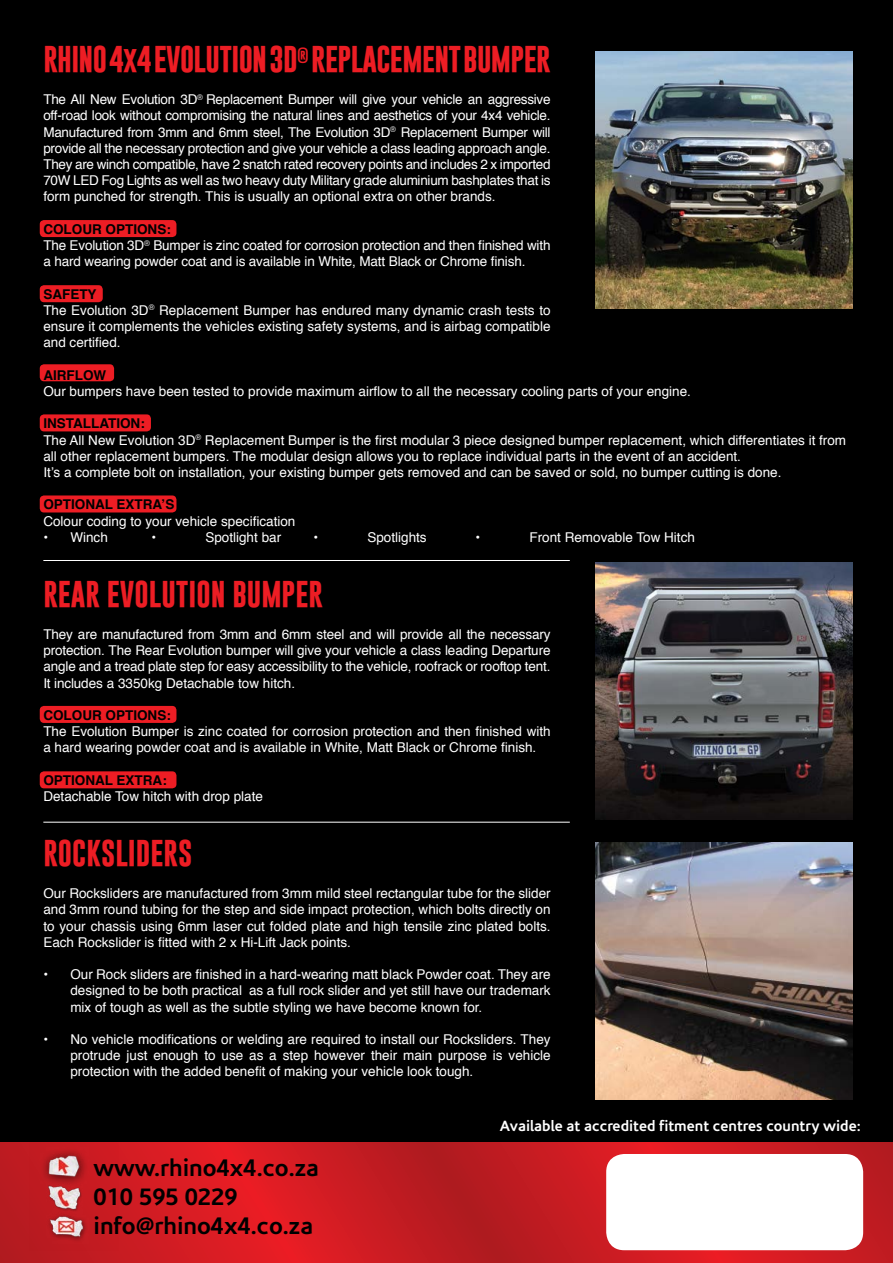
<style>
.page{position:relative;width:893px;height:1263px;background:#000}
.page>*{position:absolute;margin:0;border:0;box-sizing:border-box;transform-origin:0 0}
.t1{font:700 27px "Gobold";letter-spacing:-.025em;color:#ed1d24}
.t2{font:700 27px "Gobold";color:#ed1d24}
.t3{font:700 24px/28.8px "Corisande";color:#000}
.t4{font:700 15px "Corisande";color:#fff}
.t5{font:13.5px/16.2px "Helvetica";color:#fff;text-align:justify}
.t6{font:700 13.5px "Helvetica";color:#000}
.s1{font-weight:700;color:#000}
</style>
<div class="page">
<svg style="left:0;top:1143px;width:893px;height:120px;background:#cb1c22"></svg>
<img style="left:30px;top:1143px;width:89px;height:107px">
<div style="left:606px;top:1154px;width:257px;height:96px;background:#fff;border-radius:18px"></div>
<div style="left:40px;top:220px;width:136px;height:17px;background:#ed1d24;border-radius:4px"></div>
<div style="left:40px;top:285px;width:63px;height:17px;background:#ed1d24;border-radius:4px"></div>
<div style="left:40px;top:364px;width:74px;height:17px;background:#ed1d24;border-radius:4px"></div>
<div style="left:40px;top:414px;width:111px;height:17px;background:#ed1d24;border-radius:4px"></div>
<div style="left:40px;top:495px;width:136px;height:17px;background:#ed1d24;border-radius:4px"></div>
<div style="left:40px;top:706px;width:136px;height:17px;background:#ed1d24;border-radius:4px"></div>
<div style="left:40px;top:771px;width:136px;height:17px;background:#ed1d24;border-radius:4px"></div>
<hr style="left:43px;top:560px;width:527px;height:1px;background:#fff">
<hr style="left:43px;top:822px;width:527px;height:1px;background:#fff">
<img style="left:596px;top:51px;width:256px;height:257px">
<img style="left:596px;top:562px;width:256px;height:257px">
<img style="left:596px;top:842px;width:256px;height:257px">
<h1 class="t1" style="left:43px;top:41px;width:509px">RHINO 4x4 EVOLUTION 3D<sup>®</sup> REPLACEMENT BUMPER</h1>
<p class="t5" style="left:43px;top:92px;width:509px">The All New Evolution 3D<sup>®</sup> Replacement Bumper will give your vehicle an aggressive off-road look without compromising the natural lines and aesthetics of your 4x4 vehicle.<br>Manufactured from 3mm and 6mm steel, The Evolution 3D<sup>®</sup> Replacement Bumper will provide all the necessary protection and give your vehicle a class leading approach angle.<br>They are winch compatible, have 2 snatch rated recovery points and includes 2 x imported 70W LED Fog Lights as well as two heavy duty Military grade aluminium bashplates that is form punched for strength. This is usually an optional extra on other brands.</p>
<p class="t5" style="left:43px;top:221px;width:509px;text-align:left"><span class="s1">COLOUR OPTIONS:<br></span>The Evolution 3D<sup>®</sup> Bumper is zinc coated for corrosion protection and then finished with a hard wearing powder coat and is available in White, Matt Black or Chrome finish.</p>
<p class="t5" style="left:43px;top:286px;width:509px;text-align:left"><span class="s1">SAFETY<br></span>The Evolution 3D<sup>®</sup> Replacement Bumper has endured many dynamic crash tests to ensure it complements the vehicles existing safety systems, and is airbag compatible and certified.</p>
<p class="t6" style="left:43px;top:364px;width:64px">AIRFLOW</p>
<p class="t5" style="left:43px;top:383px;width:649px">Our bumpers have been tested to provide maximum airflow to all the necessary cooling parts of your engine.</p>
<p class="t5" style="left:43px;top:416px;width:804px;text-align:left"><span class="s1">INSTALLATION:<br></span>The All New Evolution 3D<sup>®</sup> Replacement Bumper is the first modular 3 piece designed bumper replacement, which differentiates it from all other replacement bumpers. The modular design allows you to replace individual parts in the event of an accident.<br>It’s a complete bolt on installation, your existing bumper gets removed and can be saved or sold, no bumper cutting is done.</p>
<p class="t6" style="left:43px;top:494px;width:133px">OPTIONAL EXTRA’S</p>
<p class="t5" style="left:43px;top:513px;width:254px">Colour coding to your vehicle specification</p>
<p class="t5" style="left:43px;top:529px;width:66px">• Winch</p>
<p class="t5" style="left:151px;top:529px;width:6px">•</p>
<p class="t5" style="left:205px;top:529px;width:77px">Spotlight bar</p>
<p class="t5" style="left:313px;top:529px;width:6px">•</p>
<p class="t5" style="left:367px;top:529px;width:61px">Spotlights</p>
<p class="t5" style="left:475px;top:529px;width:6px">•</p>
<p class="t5" style="left:529px;top:529px;width:167px">Front Removable Tow Hitch</p>
<h1 class="t2" style="left:43px;top:576px;width:281px">REAR EVOLUTION BUMPER</h1>
<p class="t5" style="left:43px;top:626px;width:509px">They are manufactured from 3mm and 6mm steel and will provide all the necessary protection. The Rear Evolution bumper will give your vehicle a class leading Departure angle and a tread plate step for easy accessibility to the vehicle, roofrack or rooftop tent.<br>It includes a 3350kg Detachable tow hitch.</p>
<p class="t6" style="left:43px;top:704px;width:129px">COLOUR OPTIONS:</p>
<p class="t5" style="left:43px;top:724px;width:509px">The Evolution Bumper is zinc coated for corrosion protection and then finished with a hard wearing powder coat and is available in White, Matt Black or Chrome finish.</p>
<p class="t6" style="left:43px;top:769px;width:125px">OPTIONAL EXTRA:</p>
<p class="t5" style="left:43px;top:788px;width:221px">Detachable Tow hitch with drop plate</p>
<h1 class="t2" style="left:43px;top:835px;width:150px">ROCKSLIDERS</h1>
<p class="t5" style="left:43px;top:886px;width:509px">Our Rocksliders are manufactured from 3mm mild steel rectangular tube for the slider and 3mm round tubing for the step and side impact protection, which bolts directly on to your chassis using 6mm laser cut folded plate and high tensile zinc plated bolts.<br>Each Rockslider is fitted with 2 x Hi-Lift Jack points.</p>
<p class="t5" style="left:70px;top:967px;width:482px;text-indent:-27px">• Our Rock sliders are finished in a hard-wearing matt black Powder coat. They are designed to be both practical as a full rock slider and yet still have our trademark mix of tough as well as the subtle styling we have become known for.</p>
<p class="t5" style="left:70px;top:1031px;width:482px;text-indent:-27px">• No vehicle modifications or welding are required to install our Rocksliders. They protrude just enough to use as a step however their main purpose is vehicle protection with the added benefit of making your vehicle look tough.</p>
<h2 class="t3" style="left:94px;top:1153px;width:227px">www.rhino4x4.co.za<br>010 595 0229 info@rhino4x4.co.za</h2>
<p class="t4" style="left:500px;top:1117px;width:362px">Available at accredited fitment centres country wide:</p>
</div>
